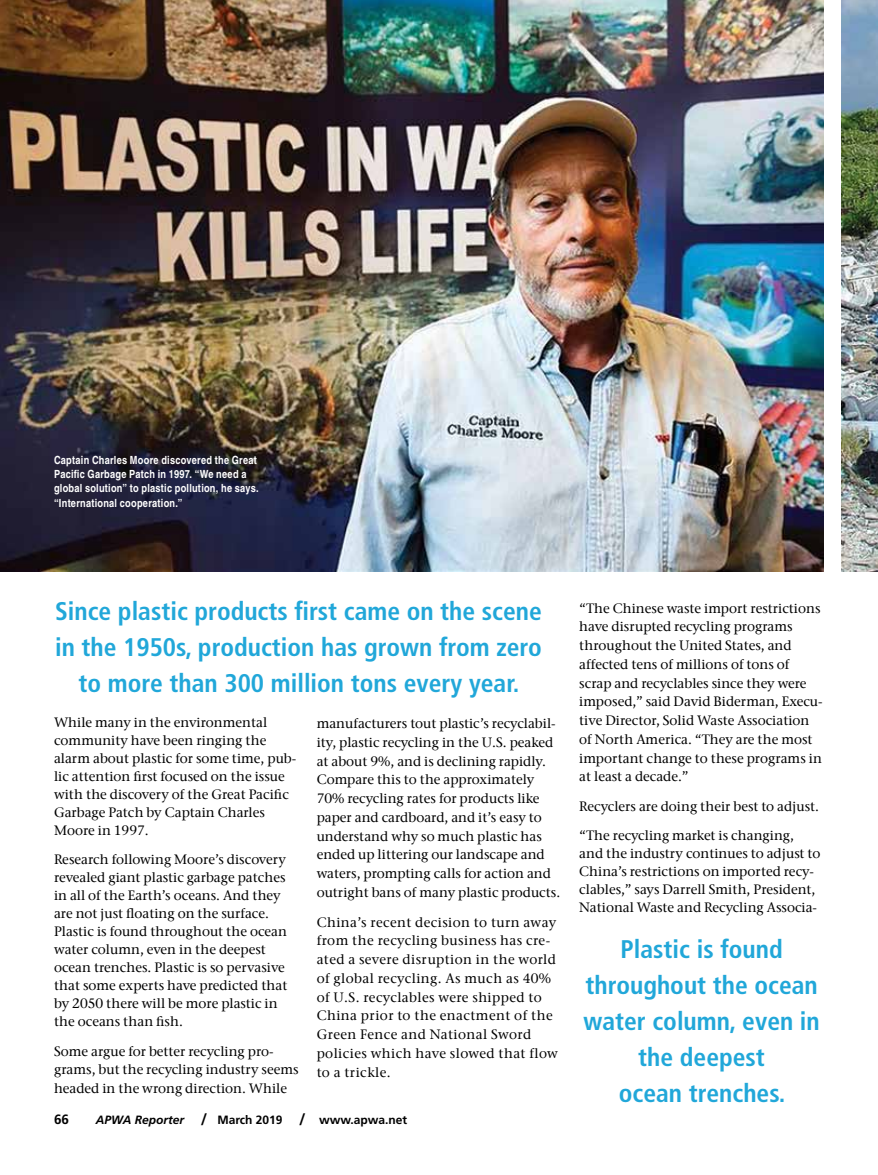
<style>
.page{position:relative;width:878px;height:1175px;background:#fff}
.page>*{position:absolute;margin:0;border:0;box-sizing:border-box;transform-origin:0 0}
.t1{font:700 condensed 25.5px/36px "Frutiger LT";color:#21a7d9;text-align:center}
.t2{font:500 13.5px/18.8px "ITC Stone Serif Com";color:#000}
.t3{font:500 13.5px/18.8px "ITC Stone Serif Com";letter-spacing:.03em;color:#000}
.t4{font:700 13.5px "Frutiger LT";color:#000}
.t5{font:700 12px "Frutiger LT";color:#000}
.t6{font:700 condensed 11.25px/14.2px "Helvetica LT";letter-spacing:.02em;color:#fff}
.s1{font-style:italic}
.s2{font-size:16.5px}
</style>
<div class="page">
<img style="left:0;top:0;width:824px;height:571px">
<img style="left:841px;top:0;width:37px;height:571px">
<p class="t6" style="left:54px;top:452px;width:206px">Captain Charles Moore discovered the Great Pacific Garbage Patch in 1997. “We need a global solution” to plastic pollution, he says. “International cooperation.”</p>
<h1 class="t1" style="left:55px;top:593px;width:488px">Since plastic products first came on the scene in the 1950s, production has grown from zero to more than 300 million tons every year.</h1>
<p class="t2" style="left:54px;top:713px;width:244px;line-height:18px">While many in the environmental community have been ringing the alarm about plastic for some time, pub&shy;lic attention first focused on the issue with the discovery of the Great Pacific<br>Garbage Patch by Captain Charles<br>Moore in 1997.</p>
<p class="t2" style="left:54px;top:850px;width:235px;line-height:18px">Research following Moore’s discovery revealed giant plastic garbage patches in all of the Earth’s oceans. And they are not just floating on the surface.<br>Plastic is found throughout the ocean water column, even in the deepest ocean trenches. Plastic is so pervasive that some experts have predicted that by 2050 there will be more plastic in the oceans than fish.</p>
<p class="t2" style="left:54px;top:1041px;width:246px">Some argue for better recycling pro&shy;grams, but the recycling industry seems headed in the wrong direction. While</p>
<p class="t2" style="left:316px;top:714px;width:245px">manufacturers tout plastic’s recyclabil&shy;ity, plastic recycling in the U.S. peaked at about 9%, and is declining rapidly.<br>Compare this to the approximately 70% recycling rates for products like paper and cardboard, and it’s easy to understand why so much plastic has ended up littering our landscape and waters, prompting calls for action and outright bans of many plastic products.</p>
<p class="t3" style="left:316px;top:912px;width:243px">China’s recent decision to turn away from the recycling business has cre&shy;ated a severe disruption in the world of global recycling. As much as 40% of U.S. recyclables were shipped to<br>China prior to the enactment of the<br>Green Fence and National Sword policies which have slowed that flow to a trickle.</p>
<p class="t4" style="left:54px;top:1110px;width:17px">66</p>
<p class="t5" style="left:96px;top:1112px;width:313px"><span class="s1">APWA Reporter</span> <span class="s2">/</span> March 2019 <span class="s2">/</span> www.apwa.net</p>
<p class="t2" style="left:579px;top:598px;width:245px">“The Chinese waste import restrictions have disrupted recycling programs throughout the United States, and affected tens of millions of tons of scrap and recyclables since they were imposed,” said David Biderman, Execu&shy;tive Director, Solid Waste Association of North America. “They are the most important change to these programs in at least a decade.”</p>
<p class="t2" style="left:579px;top:792px;width:241px;line-height:28.8px">Recyclers are doing their best to adjust. “The recycling market is changing,</p>
<p class="t2" style="left:579px;top:844px;width:243px;line-height:18px">and the industry continues to adjust to China’s restrictions on imported recy&shy;clables,” says Darrell Smith, President, National Waste and Recycling Associa-</p>
<h1 class="t1" style="left:583px;top:931px;width:238px">Plastic is found throughout the ocean water column, even in the deepest<br>ocean trenches.</h1>
</div>
